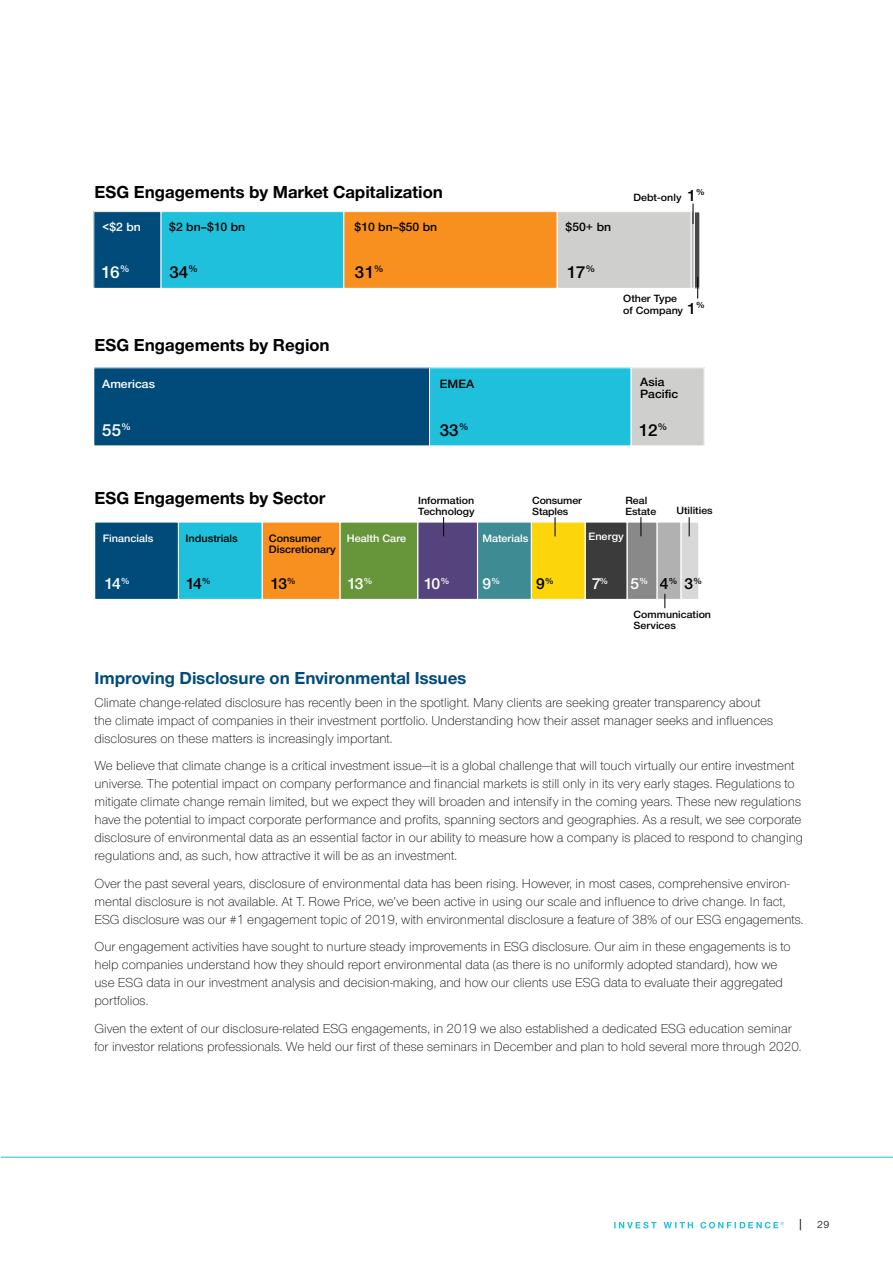
<style>
.page{position:relative;width:893px;height:1263px;background:#fff}
.page>*{position:absolute;margin:0;border:0;box-sizing:border-box;transform-origin:0 0}
.t1{font:700 18px "Nimbus Sans Novus";color:#000}
.t2{font:700 18px "Nimbus Sans Novus";color:#004b7a}
.t3{font:600 17.4px "Nimbus Sans Novus";color:#000;scale:1.05 1}
.t4{font:600 17.4px "Nimbus Sans Novus";color:#fff;scale:1.05 1}
.t5{font:600 16.2px "Nimbus Sans Novus";color:#000;scale:1.05 1}
.t6{font:600 16.05px "Nimbus Sans Novus";color:#000;scale:1.05 1}
.t7{font:600 16.05px "Nimbus Sans Novus";color:#fff;scale:1.05 1}
.t8{font:300 13.5px/18px "Nimbus Sans Novus";color:#000}
.t9{font:600 12.45px/11.2px "Nimbus Sans Novus";color:#000;scale:1.05 1}
.t10{font:600 12.45px "Nimbus Sans Novus";color:#fff;scale:1.05 1}
.t11{font:600 11.1px "Nimbus Sans Novus";color:#fff;scale:1.05 1}
.t12{font:600 11.1px/11.1px "Nimbus Sans Novus";color:#000;scale:1.05 1}
.t13{font:600 10.95px/11.2px "Nimbus Sans Novus";color:#000;scale:1.05 1}
.t14{font:600 10.8px/10.5px "Nimbus Sans Novus";color:#000;scale:1.05 1}
.t15{font:10.5px "Nimbus Sans Novus";color:#000}
.s1{color:#fff}
.s2{font-size:13.5px}
</style>
<div class="page">
<div style="left:694px;top:212px;width:6px;height:76px;background:#474749"></div>
<hr style="left:691px;top:212px;width:3px;height:76px;background:#acaeb1">
<div style="left:690px;top:211px;width:5px;height:78px;border:1px solid #fff"></div>
<div style="left:557px;top:212px;width:134px;height:76px;background:#cfcfce"></div>
<div style="left:557px;top:211px;width:135px;height:78px;border:1px solid #fff"></div>
<div style="left:344px;top:212px;width:213px;height:76px;background:#f7901e"></div>
<div style="left:343px;top:211px;width:214px;height:78px;border:1px solid #fff"></div>
<div style="left:161px;top:212px;width:183px;height:76px;background:#1fc0db"></div>
<div style="left:160px;top:211px;width:184px;height:78px;border:1px solid #fff"></div>
<div style="left:94px;top:212px;width:67px;height:76px;background:#004b7a"></div>
<div style="left:93px;top:211px;width:68px;height:78px;border:1px solid #fff"></div>
<svg style="left:692px;top:204px;width:1px;height:20px"></svg>
<svg style="left:697px;top:277px;width:1px;height:22px"></svg>
<div style="left:631px;top:368px;width:73px;height:78px;background:#cfcfce"></div>
<div style="left:630px;top:367px;width:75px;height:79px;border:1px solid #fff"></div>
<div style="left:429px;top:368px;width:202px;height:78px;background:#1fc0db"></div>
<div style="left:94px;top:368px;width:335px;height:78px;background:#004b7a"></div>
<div style="left:681px;top:522px;width:18px;height:77px;background:#d8d8d8"></div>
<div style="left:680px;top:521px;width:19px;height:79px;border:1px solid #fff"></div>
<div style="left:657px;top:522px;width:24px;height:77px;background:#b2b1b1"></div>
<div style="left:656px;top:521px;width:25px;height:79px;border:1px solid #fff"></div>
<div style="left:627px;top:522px;width:30px;height:77px;background:#898989"></div>
<div style="left:626px;top:521px;width:31px;height:79px;border:1px solid #fff"></div>
<div style="left:585px;top:522px;width:42px;height:77px;background:#3b3b3b"></div>
<div style="left:585px;top:521px;width:43px;height:79px;border:1px solid #fff"></div>
<div style="left:531px;top:522px;width:54px;height:77px;background:#fcd60b"></div>
<div style="left:531px;top:521px;width:55px;height:79px;border:1px solid #fff"></div>
<div style="left:477px;top:522px;width:54px;height:77px;background:#3e8b94"></div>
<div style="left:477px;top:521px;width:55px;height:79px;border:1px solid #fff"></div>
<div style="left:418px;top:522px;width:59px;height:77px;background:#55437e"></div>
<div style="left:417px;top:521px;width:61px;height:79px;border:1px solid #fff"></div>
<div style="left:340px;top:522px;width:78px;height:77px;background:#67963a"></div>
<div style="left:339px;top:521px;width:79px;height:79px;border:1px solid #fff"></div>
<div style="left:262px;top:522px;width:78px;height:77px;background:#f7901e"></div>
<div style="left:262px;top:521px;width:78px;height:79px;border:1px solid #fff"></div>
<div style="left:178px;top:522px;width:84px;height:77px;background:#1fc0db"></div>
<div style="left:178px;top:521px;width:85px;height:79px;border:1px solid #fff"></div>
<div style="left:95px;top:522px;width:83px;height:77px;background:#004b7a"></div>
<div style="left:94px;top:521px;width:85px;height:79px;border:1px solid #fff"></div>
<svg style="left:555px;top:517px;width:1px;height:19px"></svg>
<svg style="left:640px;top:517px;width:1px;height:19px"></svg>
<svg style="left:689px;top:517px;width:1px;height:19px"></svg>
<svg style="left:443px;top:517px;width:1px;height:19px"></svg>
<svg style="left:664px;top:594px;width:1px;height:14px"></svg>
<hr style="left:1px;top:1157px;width:892px;height:1px;background:#1fc0db">
<svg style="left:614px;top:1222px;width:170px;height:6px"></svg>
<h1 class="t1" style="left:94px;top:180px;width:350px">ESG Engagements by Market Capitalization</h1>
<p class="t10" style="left:102px;top:218px;width:38px">&lt;$2 bn</p>
<p class="t4" style="left:101px;top:261px;width:29px">16<sup>%</sup></p>
<p class="t3" style="left:566px;top:261px;width:29px">17<sup>%</sup></p>
<p class="t9" style="left:169px;top:220px;width:74px">$2 bn–$10 bn</p>
<p class="t9" style="left:354px;top:220px;width:80px">$10 bn–$50 bn</p>
<p class="t9" style="left:566px;top:220px;width:45px">$50+ bn</p>
<p class="t3" style="left:169px;top:261px;width:29px">34<sup>%</sup></p>
<p class="t3" style="left:355px;top:261px;width:29px">31<sup>%</sup></p>
<h1 class="t1" style="left:94px;top:333px;width:237px">ESG Engagements by Region</h1>
<p class="t10" style="left:102px;top:375px;width:52px">Americas</p>
<p class="t9" style="left:440px;top:377px;width:34px">EMEA</p>
<p class="t5" style="left:687px;top:185px;width:19px">1<sup>%</sup></p>
<p class="t13" style="left:633px;top:191px;width:47px">Debt-only</p>
<p class="t13" style="left:623px;top:293px;width:59px">Other Type of Company</p>
<p class="t5" style="left:687px;top:298px;width:19px">1<sup>%</sup></p>
<p class="t9" style="left:640px;top:376px;width:38px">Asia<br>Pacific</p>
<p class="t4" style="left:102px;top:418px;width:29px">55<sup>%</sup></p>
<p class="t3" style="left:440px;top:418px;width:29px">33<sup>%</sup></p>
<p class="t3" style="left:639px;top:418px;width:29px">12<sup>%</sup></p>
<h1 class="t1" style="left:94px;top:486px;width:233px">ESG Engagements by Sector</h1>
<p class="t14" style="left:418px;top:495px;width:55px">Information<br>Technology</p>
<p class="t14" style="left:532px;top:495px;width:49px">Consumer<br>Staples</p>
<p class="t14" style="left:625px;top:495px;width:31px">Real<br>Estate</p>
<p class="t14" style="left:676px;top:505px;width:36px">Utilities</p>
<p class="t11" style="left:103px;top:531px;width:50px">Financials</p>
<p class="t12" style="left:269px;top:532px;width:65px">Consumer<br>Discretionary</p>
<p class="t12" style="left:185px;top:532px;width:51px">Industrials</p>
<p class="t11" style="left:347px;top:531px;width:58px">Health Care</p>
<p class="t11" style="left:482px;top:531px;width:45px">Materials</p>
<p class="t11" style="left:588px;top:529px;width:35px">Energy</p>
<p class="t7" style="left:104px;top:573px;width:26px">14<sup>%</sup></p>
<p class="t7" style="left:347px;top:573px;width:26px">13<sup>%</sup></p>
<p class="t7" style="left:423px;top:573px;width:26px">10<sup>%</sup></p>
<p class="t7" style="left:482px;top:573px;width:19px">9<sup>%</sup></p>
<p class="t7" style="left:592px;top:573px;width:17px">7<sup>%</sup></p>
<p class="t6" style="left:630px;top:573px;width:70px"><span class="s1">5</span><sup>%</sup> 4<sup>%</sup> 3<sup>%</sup></p>
<p class="t6" style="left:185px;top:573px;width:26px">14<sup>%</sup></p>
<p class="t6" style="left:270px;top:573px;width:26px">13<sup>%</sup></p>
<p class="t6" style="left:536px;top:573px;width:19px">9<sup>%</sup></p>
<p class="t14" style="left:634px;top:609px;width:75px;line-height:11.1px">Communication<br>Services</p>
<h1 class="t2" style="left:94px;top:665px;width:374px">Improving Disclosure on Environmental Issues</h1>
<p class="t8" style="left:94px;top:693px;width:680px">Climate change-related disclosure has recently been in the spotlight. Many clients are seeking greater transparency about the climate impact of companies in their investment portfolio. Understanding how their asset manager seeks and influences disclosures on these matters is increasingly important.</p>
<p class="t8" style="left:94px;top:756px;width:710px">We believe that climate change is a critical investment issue—it is a global challenge that will touch virtually our entire investment universe. The potential impact on company performance and financial markets is still only in its very early stages. Regulations to mitigate climate change remain limited, but we expect they will broaden and intensify in the coming years. These new regulations have the potential to impact corporate performance and profits, spanning sectors and geographies. As a result, we see corporate disclosure of environmental data as an essential factor in our ability to measure how a company is placed to respond to changing regulations and, as such, how attractive it will be as an investment.</p>
<p class="t8" style="left:94px;top:874px;width:711px">Over the past several years, disclosure of environmental data has been rising. However, in most cases, comprehensive environ&shy;mental disclosure is not available. At T. Rowe Price, we’ve been active in using our scale and influence to drive change. In fact,<br>ESG disclosure was our #1 engagement topic of 2019, with environmental disclosure a feature of 38% of our ESG engagements.</p>
<p class="t8" style="left:94px;top:937px;width:698px">Our engagement activities have sought to nurture steady improvements in ESG disclosure. Our aim in these engagements is to help companies understand how they should report environmental data (as there is no uniformly adopted standard), how we use ESG data in our investment analysis and decision-making, and how our clients use ESG data to evaluate their aggregated portfolios.</p>
<p class="t8" style="left:94px;top:1019px;width:709px">Given the extent of our disclosure-related ESG engagements, in 2019 we also established a dedicated ESG education seminar for investor relations professionals. We held our first of these seminars in December and plan to hold several more through 2020.</p>
<p class="t15" style="left:797px;top:1218px;width:34px"><span class="s2">|</span> 29</p>
</div>
